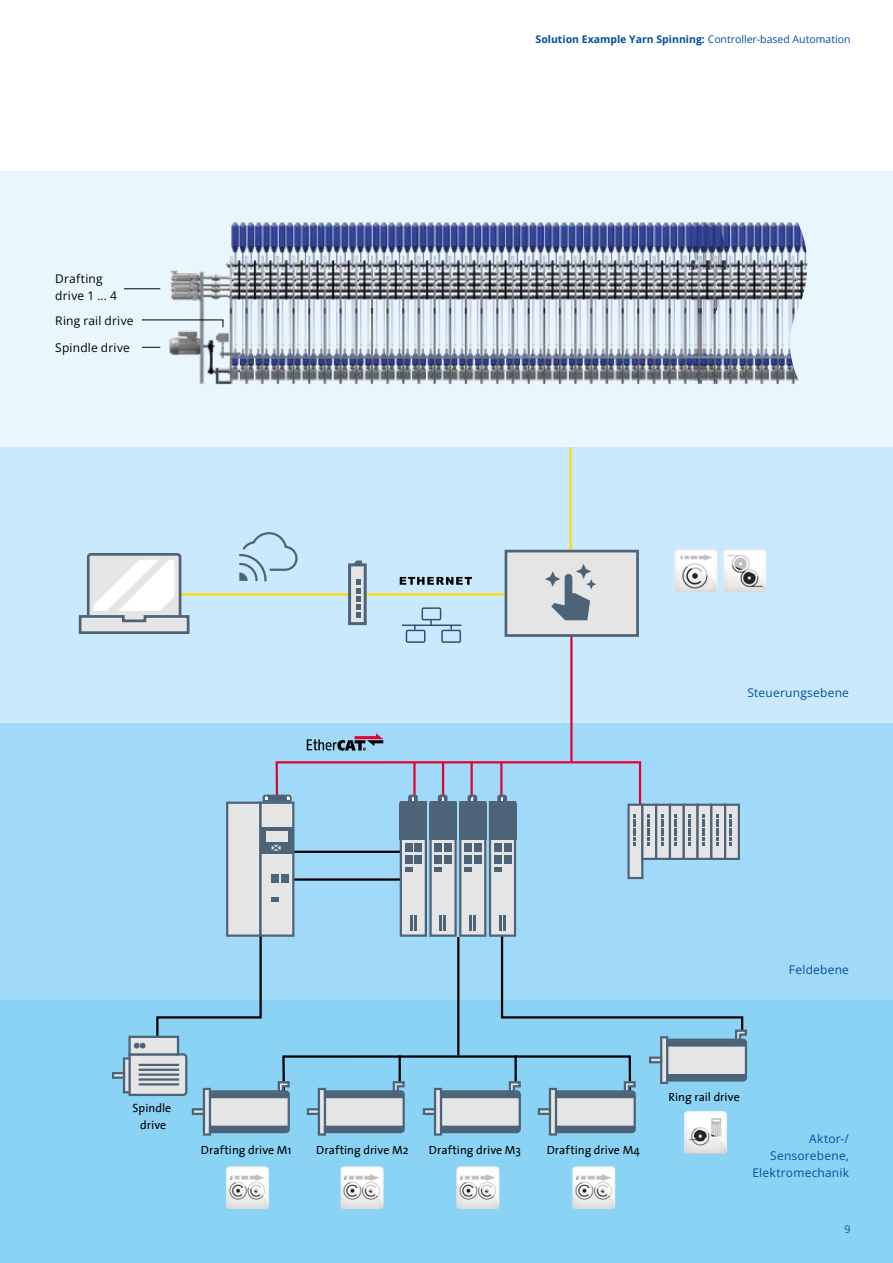
<style>
.page{position:relative;width:893px;height:1263px;background:#fff}
.page>*{position:absolute;margin:0;border:0;box-sizing:border-box;transform-origin:0 0}
.t1{font:12px/17px "The Sans";letter-spacing:.005em;color:#000;text-align:center}
.t2{font:12px/17px "Open Sans";letter-spacing:.015em;color:#004f9f;text-align:right}
.t3{font:12px/17px "Open Sans";letter-spacing:.015em;color:#000}
.t4{font:700 10.5px "Open Sans";color:#004f9f}
.t5{font:10.5px "Open Sans";color:#004f9f}
.s1{font-weight:400}
</style>
<div class="page">
<div style="left:0;top:999px;width:893px;height:264px;background:#8ad3f5"></div>
<div style="left:0;top:723px;width:893px;height:276px;background:#a1daf8"></div>
<div style="left:0;top:446px;width:893px;height:277px;background:#cbe9fc"></div>
<hr style="left:570px;top:596px;width:3px;height:166px;background:#e40234">
<hr style="left:179px;top:593px;width:326px;height:2px;background:#ffda00">
<hr style="left:569px;top:446px;width:3px;height:169px;background:#ffda00">
<svg style="left:400px;top:577px;width:72px;height:8px"></svg>
<svg style="left:307px;top:733px;width:76px;height:18px"></svg>
<div style="left:0;top:171px;width:893px;height:275px;background:#eaf6fe"></div>
<img style="left:169px;top:222px;width:522px;height:163px">
<img style="left:691px;top:222px;width:117px;height:162px">
<hr style="left:124px;top:288px;width:36px;height:1px;background:#000">
<svg style="left:142px;top:347px;width:18px;height:1px"></svg>
<svg style="left:141px;top:319px;width:83px;height:9px"></svg>
<img style="left:675px;top:550px;width:42px;height:42px">
<img style="left:723px;top:550px;width:43px;height:42px">
<img style="left:226px;top:1166px;width:43px;height:43px">
<img style="left:341px;top:1166px;width:42px;height:43px">
<img style="left:457px;top:1166px;width:42px;height:43px">
<img style="left:573px;top:1166px;width:42px;height:43px">
<img style="left:684px;top:1136px;width:43px;height:18px">
<svg style="left:112px;top:760px;width:636px;height:376px"></svg>
<div style="left:324px;top:1092px;width:80px;height:6px;background:#4d6378"></div>
<div style="left:324px;top:1125px;width:80px;height:7px;background:#4d6378"></div>
<svg style="left:505px;top:550px;width:134px;height:87px"></svg>
<svg style="left:78px;top:553px;width:112px;height:81px"></svg>
<svg style="left:239px;top:532px;width:59px;height:50px"></svg>
<svg style="left:348px;top:560px;width:19px;height:65px"></svg>
<div style="left:422px;top:607px;width:19px;height:13px;border:2px solid #2d5274"></div>
<div style="left:406px;top:630px;width:19px;height:13px;border:2px solid #2d5274"></div>
<div style="left:441px;top:630px;width:20px;height:13px;border:2px solid #2d5274"></div>
<hr style="left:402px;top:624px;width:59px;height:2px;background:#2d5274">
<p class="t3" style="left:55px;top:269px;width:63px">Drafting drive 1 ... 4</p>
<p class="t3" style="left:55px;top:312px;width:80px">Ring rail drive</p>
<p class="t3" style="left:55px;top:339px;width:76px">Spindle drive</p>
<p class="t4" style="left:536px;top:31px;width:316px">Solution Example Yarn Spinning: <span class="s1">Controller-based Automation</span></p>
<p class="t2" style="left:747px;top:684px;width:103px">Steuerungsebene</p>
<p class="t2" style="left:789px;top:961px;width:62px">Feldebene</p>
<p class="t1" style="left:133px;top:1099px;width:40px">Spindle drive</p>
<p class="t1" style="left:201px;top:1141px;width:92px">Drafting drive M1</p>
<p class="t1" style="left:429px;top:1141px;width:94px">Drafting drive M3</p>
<p class="t1" style="left:316px;top:1141px;width:94px">Drafting drive M2</p>
<p class="t1" style="left:547px;top:1141px;width:95px">Drafting drive M4</p>
<p class="t1" style="left:668px;top:1088px;width:73px">Ring rail drive</p>
<p class="t2" style="left:753px;top:1130px;width:98px">Aktor-/<br>Sensorebene,<br>Elektromechanik</p>
<p class="t5" style="left:844px;top:1222px;width:8px">9</p>
</div>
